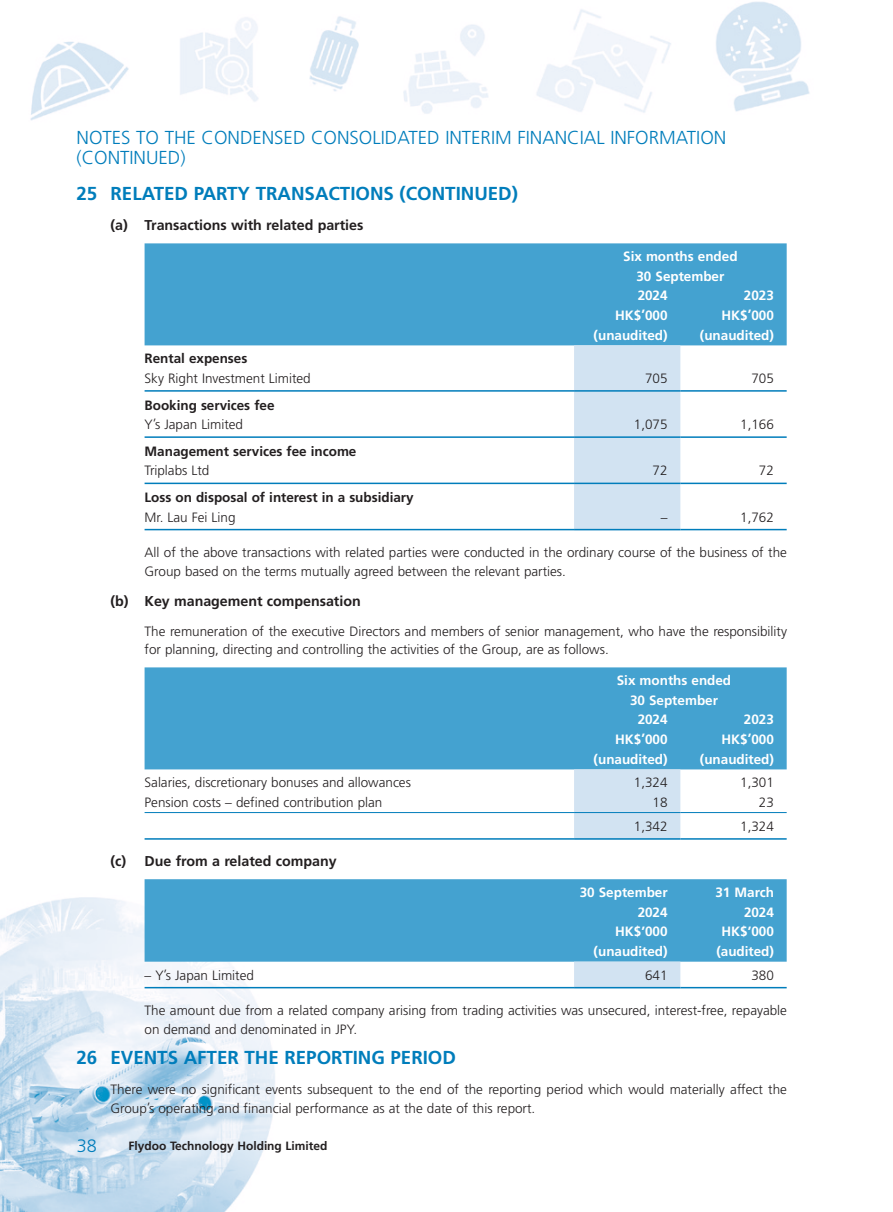
<style>
.page{position:relative;width:893px;height:1212px;background:#fff}
.page>*{position:absolute;margin:0;border:0;box-sizing:border-box;transform-origin:0 0}
.t1{font:300 18.75px/19.5px "Frutiger LT Std";color:#007dbb}
.Heading_1{font:700 18.75px "Frutiger LT Std";color:#007dbb}
.t2{font:300 18px "Frutiger LT Std";color:#007dbb}
.Heading_2{font:700 14.25px "Frutiger LT Std";color:#231f20}
.Body_Text{font:300 13.5px/18.8px "Frutiger LT Std";color:#231f20}
.Body_Text-2{font:700 13.5px "Frutiger LT Std";color:#fff}
.Body_Text-3{font:700 13.5px "Frutiger LT Std";color:#231f20}
.t3{font:700 12px "Frutiger LT Std";color:#231f20}
</style>
<div class="page">
<img style="left:0;top:1px;width:810px;height:1211px">
<div style="left:145px;top:243px;width:642px;height:102px;background:#44a2d0"></div>
<div style="left:574px;top:345px;width:106px;height:184px;background:#d2e3f2"></div>
<hr style="left:145px;top:390px;width:429px;height:2px;background:#007dbb">
<hr style="left:574px;top:390px;width:106px;height:2px;background:#007dbb">
<hr style="left:680px;top:390px;width:107px;height:2px;background:#007dbb">
<hr style="left:145px;top:436px;width:429px;height:2px;background:#007dbb">
<hr style="left:574px;top:436px;width:106px;height:2px;background:#007dbb">
<hr style="left:680px;top:436px;width:107px;height:2px;background:#007dbb">
<hr style="left:145px;top:483px;width:429px;height:1px;background:#007dbb">
<hr style="left:574px;top:483px;width:106px;height:1px;background:#007dbb">
<hr style="left:680px;top:483px;width:107px;height:1px;background:#007dbb">
<hr style="left:145px;top:529px;width:429px;height:1px;background:#007dbb">
<hr style="left:574px;top:529px;width:106px;height:1px;background:#007dbb">
<hr style="left:680px;top:529px;width:107px;height:1px;background:#007dbb">
<div style="left:145px;top:667px;width:642px;height:102px;background:#44a2d0"></div>
<div style="left:574px;top:769px;width:106px;height:69px;background:#d2e3f2"></div>
<hr style="left:145px;top:812px;width:429px;height:1px;background:#007dbb">
<hr style="left:574px;top:812px;width:106px;height:1px;background:#007dbb">
<hr style="left:680px;top:812px;width:107px;height:1px;background:#007dbb">
<hr style="left:145px;top:838px;width:429px;height:2px;background:#007dbb">
<hr style="left:574px;top:838px;width:106px;height:2px;background:#007dbb">
<hr style="left:680px;top:838px;width:107px;height:2px;background:#007dbb">
<div style="left:145px;top:879px;width:642px;height:83px;background:#44a2d0"></div>
<div style="left:574px;top:962px;width:106px;height:25px;background:#d2e3f2"></div>
<hr style="left:145px;top:987px;width:429px;height:1px;background:#007dbb">
<hr style="left:574px;top:987px;width:106px;height:1px;background:#007dbb">
<hr style="left:680px;top:987px;width:107px;height:1px;background:#007dbb">
<h1 class="t1" style="left:77px;top:128px;width:651px">NOTES TO THE CONDENSED CONSOLIDATED INTERIM FINANCIAL INFORMATION (CONTINUED)</h1>
<p class="Heading_1" style="left:77px;top:183px;width:443px">25 RELATED PARTY TRANSACTIONS (CONTINUED)</p>
<p class="Heading_2" style="left:111px;top:217px;width:254px">(a) Transactions with related parties</p>
<p class="Body_Text-2" style="left:623px;top:249px;width:116px">Six months ended</p>
<p class="Body_Text-2" style="left:636px;top:268px;width:89px">30 September</p>
<p class="Body_Text-2" style="left:638px;top:288px;width:31px">2024</p>
<p class="Body_Text-2" style="left:744px;top:288px;width:31px">2023</p>
<p class="Body_Text-2" style="left:615px;top:307px;width:54px">HK$’000</p>
<p class="Body_Text-2" style="left:722px;top:307px;width:54px">HK$’000</p>
<p class="Body_Text-2" style="left:594px;top:327px;width:75px">(unaudited)</p>
<p class="Body_Text-2" style="left:700px;top:327px;width:75px">(unaudited)</p>
<p class="Body_Text-3" style="left:145px;top:351px;width:104px">Rental expenses</p>
<p class="Body_Text" style="left:145px;top:369px;width:168px">Sky Right Investment Limited</p>
<p class="Body_Text" style="left:645px;top:369px;width:24px">705</p>
<p class="Body_Text" style="left:751px;top:369px;width:24px">705</p>
<p class="Body_Text-3" style="left:145px;top:397px;width:132px">Booking services fee</p>
<p class="Body_Text" style="left:145px;top:415px;width:100px">Y’s Japan Limited</p>
<p class="Body_Text" style="left:634px;top:415px;width:35px">1,075</p>
<p class="Body_Text" style="left:740px;top:415px;width:35px">1,166</p>
<p class="Body_Text-3" style="left:145px;top:443px;width:213px">Management services fee income</p>
<p class="Body_Text" style="left:145px;top:461px;width:66px">Triplabs Ltd</p>
<p class="Body_Text" style="left:653px;top:461px;width:16px">72</p>
<p class="Body_Text" style="left:759px;top:461px;width:16px">72</p>
<p class="Body_Text-3" style="left:145px;top:489px;width:271px">Loss on disposal of interest in a subsidiary</p>
<p class="Body_Text" style="left:145px;top:508px;width:92px">Mr. Lau Fei Ling</p>
<p class="Body_Text" style="left:661px;top:508px;width:8px">–</p>
<p class="Body_Text" style="left:740px;top:508px;width:35px">1,762</p>
<p class="Body_Text" style="left:145px;top:543px;width:644px">All of the above transactions with related parties were conducted in the ordinary course of the business of the<br>Group based on the terms mutually agreed between the relevant parties.</p>
<p class="Heading_2" style="left:111px;top:592px;width:252px">(b) Key management compensation</p>
<p class="Body_Text" style="left:145px;top:622px;width:644px">The remuneration of the executive Directors and members of senior management, who have the responsibility for planning, directing and controlling the activities of the Group, are as follows.</p>
<p class="Body_Text-2" style="left:617px;top:673px;width:116px">Six months ended</p>
<p class="Body_Text-2" style="left:630px;top:692px;width:89px">30 September</p>
<p class="Body_Text-2" style="left:638px;top:712px;width:31px">2024</p>
<p class="Body_Text-2" style="left:744px;top:712px;width:31px">2023</p>
<p class="Body_Text-2" style="left:615px;top:731px;width:54px">HK$’000</p>
<p class="Body_Text-2" style="left:722px;top:731px;width:54px">HK$’000</p>
<p class="Body_Text-2" style="left:594px;top:751px;width:75px">(unaudited)</p>
<p class="Body_Text-2" style="left:700px;top:751px;width:75px">(unaudited)</p>
<p class="Body_Text" style="left:145px;top:773px;width:268px">Salaries, discretionary bonuses and allowances</p>
<p class="Body_Text" style="left:634px;top:773px;width:35px">1,324</p>
<p class="Body_Text" style="left:740px;top:773px;width:35px">1,301</p>
<p class="Body_Text" style="left:145px;top:793px;width:239px">Pension costs – defined contribution plan</p>
<p class="Body_Text" style="left:653px;top:793px;width:16px">18</p>
<p class="Body_Text" style="left:759px;top:793px;width:16px">23</p>
<p class="Body_Text" style="left:634px;top:817px;width:35px">1,342</p>
<p class="Body_Text" style="left:740px;top:817px;width:35px">1,324</p>
<p class="Heading_2" style="left:111px;top:853px;width:228px">(c) Due from a related company</p>
<p class="Body_Text-2" style="left:580px;top:884px;width:89px">30 September</p>
<p class="Body_Text-2" style="left:638px;top:904px;width:31px">2024</p>
<p class="Body_Text-2" style="left:715px;top:884px;width:60px">31 March</p>
<p class="Body_Text-2" style="left:744px;top:904px;width:31px">2024</p>
<p class="Body_Text-2" style="left:615px;top:923px;width:54px">HK$’000</p>
<p class="Body_Text-2" style="left:722px;top:923px;width:54px">HK$’000</p>
<p class="Body_Text-2" style="left:594px;top:943px;width:75px">(unaudited)</p>
<p class="Body_Text-2" style="left:716px;top:943px;width:59px">(audited)</p>
<p class="Body_Text" style="left:145px;top:966px;width:111px">– Y’s Japan Limited</p>
<p class="Body_Text" style="left:645px;top:966px;width:24px">641</p>
<p class="Body_Text" style="left:751px;top:966px;width:24px">380</p>
<p class="Body_Text" style="left:145px;top:1001px;width:644px">The amount due from a related company arising from trading activities was unsecured, interest-free, repayable on demand and denominated in JPY.</p>
<p class="Heading_1" style="left:77px;top:1046px;width:381px">26 EVENTS AFTER THE REPORTING PERIOD</p>
<p class="Body_Text" style="left:111px;top:1080px;width:678px">There were no significant events subsequent to the end of the reporting period which would materially affect the<br>Group’s operating and financial performance as at the date of this report.</p>
<h2 class="t2" style="left:77px;top:1135px;width:22px">38</h2>
<p class="t3" style="left:128px;top:1139px;width:200px">Flydoo Technology Holding Limited</p>
</div>
